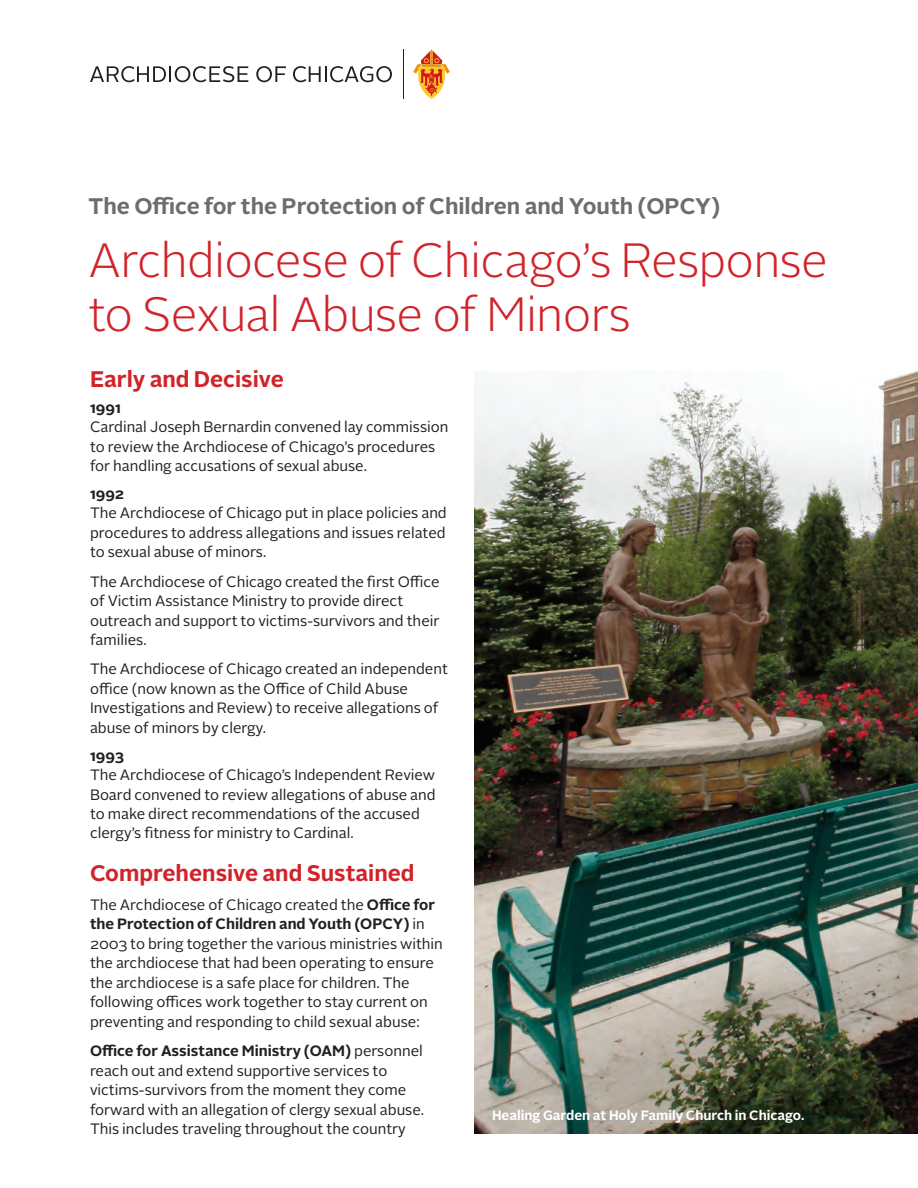
<style>
.page{position:relative;width:918px;height:1188px;background:#fff}
.page>*{position:absolute;margin:0;border:0;box-sizing:border-box;transform-origin:0 0}
.t1{font:300 48px/54px "Alright Sans";letter-spacing:-.015em;color:#d1232a}
.t2{font:700 22.5px "Alright Sans";color:#6c6d70}
.t3{font:700 22.5px "Alright Sans";color:#d1232a}
.t4{font:15px/19.5px "Alright Sans";color:#231f20}
.t5{font:700 15px "Alright Sans";letter-spacing:-.005em;color:#231f20}
.t6{font:700 13.5px "Alright Sans";color:#fff}
.s1{font-weight:700}
</style>
<div class="page">
<hr style="left:404px;top:50px;width:1px;height:49px;background:#231f20">
<svg style="left:90px;top:66px;width:158px;height:16px"></svg>
<svg style="left:256px;top:66px;width:30px;height:16px"></svg>
<svg style="left:293px;top:66px;width:99px;height:16px"></svg>
<svg style="left:413px;top:50px;width:37px;height:49px"></svg>
<img style="left:474px;top:371px;width:444px;height:763px">
<h2 class="t2" style="left:88px;top:190px;width:633px">The Office for the Protection of Children and Youth (OPCY)</h2>
<h1 class="t1" style="left:88px;top:234px;width:741px">Archdiocese of Chicago’s Response to Sexual Abuse of Minors</h1>
<h2 class="t3" style="left:90px;top:363px;width:195px">Early and Decisive</h2>
<p class="t5" style="left:90px;top:397px;width:32px">1991</p>
<p class="t4" style="left:90px;top:417px;width:360px">Cardinal Joseph Bernardin convened lay commission to review the Archdiocese of Chicago’s procedures for handling accusations of sexual abuse.</p>
<p class="t5" style="left:90px;top:483px;width:36px">1992</p>
<p class="t4" style="left:90px;top:504px;width:358px;text-align:justify">The Archdiocese of Chicago put in place policies and procedures to address allegations and issues related to sexual abuse of minors.</p>
<p class="t4" style="left:90px;top:572px;width:351px">The Archdiocese of Chicago created the first Office of Victim Assistance Ministry to provide direct outreach and support to victims-survivors and their families.</p>
<p class="t4" style="left:90px;top:660px;width:359px">The Archdiocese of Chicago created an independent office (now known as the Office of Child Abuse Investigations and Review) to receive allegations of abuse of minors by clergy.</p>
<p class="t5" style="left:90px;top:745px;width:35px">1993</p>
<p class="t4" style="left:90px;top:765px;width:347px">The Archdiocese of Chicago’s Independent Review Board convened to review allegations of abuse and to make direct recommendations of the accused clergy’s fitness for ministry to Cardinal.</p>
<h2 class="t3" style="left:90px;top:858px;width:326px">Comprehensive and Sustained</h2>
<p class="t4" style="left:90px;top:895px;width:354px">The Archdiocese of Chicago created the <span class="s1">Office for the Protection of Children and Youth (OPCY)</span> in 2003 to bring together the various ministries within the archdiocese that had been operating to ensure the archdiocese is a safe place for children. The following offices work together to stay current on preventing and responding to child sexual abuse:</p>
<p class="t4" style="left:90px;top:1041px;width:336px"><span class="s1">Office for Assistance Ministry (OAM)</span> personnel reach out and extend supportive services to victims-survivors from the moment they come forward with an allegation of clergy sexual abuse.<br>This includes traveling throughout the country</p>
<p class="t6" style="left:492px;top:1105px;width:314px">Healing Garden at Holy Family Church in Chicago.</p>
</div>
